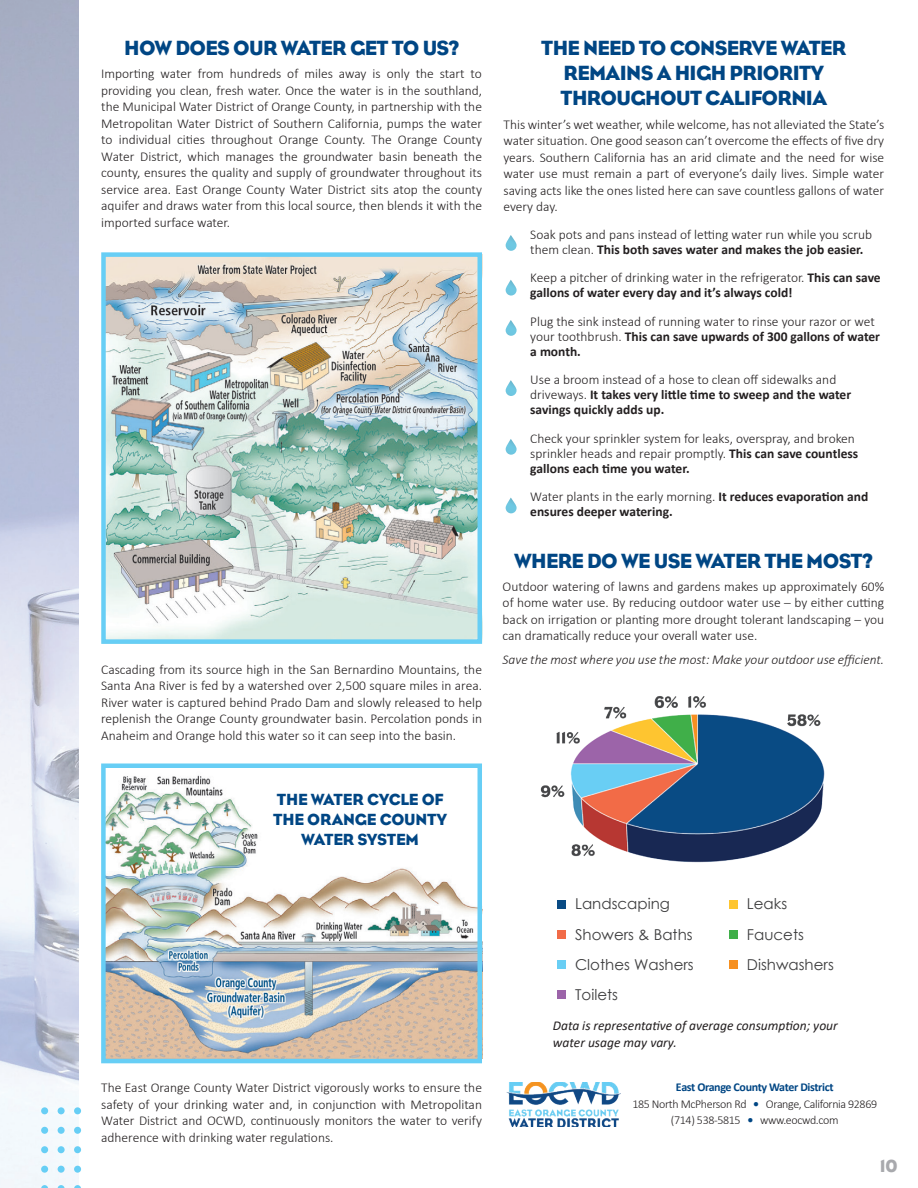
<style>
.page{position:relative;width:918px;height:1188px;background:#fff}
.page>*{position:absolute;margin:0;border:0;box-sizing:border-box;transform-origin:0 0}
.t1{font:21px/25.2px "Eagle";letter-spacing:-.03em;color:#004684;text-align:center}
.t2{font:18px "Eagle";color:#a8a9ad}
.t3{font:16.5px/19.8px "Eagle";letter-spacing:-.01em;color:#004684;text-align:center}
.t4{font:15px "Century Gothic";color:#3e3e3f}
.t5{font:300 13.5px/16.5px "Calibri";color:#231f20;text-align:justify}
.t6{font:700 13.5px/15px "Calibri";color:#231f20}
.t7{font:italic 13.5px/16.5px "Calibri";color:#231f20}
.t8{font:italic 300 13.5px "Calibri";color:#231f20}
.t9{font:300 12px/16.5px "Calibri";letter-spacing:-.03em;color:#231f20;text-align:center}
.s1{font-weight:700}
.s2{font-weight:300}
.s3{font-weight:700;color:#004684}
</style>
<div class="page">
<svg style="left:506px;top:235px;width:11px;height:16px"></svg>
<svg style="left:506px;top:320px;width:11px;height:16px"></svg>
<svg style="left:506px;top:380px;width:11px;height:16px"></svg>
<svg style="left:506px;top:439px;width:11px;height:16px"></svg>
<svg style="left:506px;top:498px;width:11px;height:15px"></svg>
<svg style="left:506px;top:280px;width:11px;height:16px"></svg>
<img style="left:106px;top:257px;width:371px;height:382px">
<img style="left:106px;top:775px;width:371px;height:283px">
<img style="left:507px;top:1082px;width:114px;height:44px">
<div style="left:101px;top:764px;width:381px;height:299px;border:4px solid #67cef5"></div>
<div style="left:101px;top:252px;width:381px;height:392px;border:4px solid #67cef5"></div>
<img style="left:0;top:0;width:78px;height:1188px">
<div style="left:41px;top:1107px;width:7px;height:7px;background:#67cef5;border-radius:50%"></div>
<div style="left:41px;top:1127px;width:7px;height:7px;background:#67cef5;border-radius:50%"></div>
<div style="left:41px;top:1146px;width:7px;height:7px;background:#67cef5;border-radius:50%"></div>
<div style="left:41px;top:1166px;width:7px;height:7px;background:#67cef5;border-radius:50%"></div>
<svg style="left:41px;top:1185px;width:7px;height:3px"></svg>
<div style="left:58px;top:1107px;width:7px;height:7px;background:#67cef5;border-radius:50%"></div>
<div style="left:58px;top:1127px;width:7px;height:7px;background:#67cef5;border-radius:50%"></div>
<div style="left:58px;top:1146px;width:7px;height:7px;background:#67cef5;border-radius:50%"></div>
<div style="left:58px;top:1166px;width:7px;height:7px;background:#67cef5;border-radius:50%"></div>
<svg style="left:58px;top:1185px;width:7px;height:3px"></svg>
<div style="left:74px;top:1107px;width:7px;height:7px;background:#67cef5;border-radius:50%"></div>
<div style="left:74px;top:1127px;width:7px;height:7px;background:#67cef5;border-radius:50%"></div>
<div style="left:74px;top:1146px;width:7px;height:7px;background:#67cef5;border-radius:50%"></div>
<div style="left:74px;top:1166px;width:7px;height:7px;background:#67cef5;border-radius:50%"></div>
<svg style="left:74px;top:1185px;width:7px;height:3px"></svg>
<img style="left:540px;top:696px;width:285px;height:167px">
<div style="left:557px;top:900px;width:9px;height:8px;background:#094b84"></div>
<div style="left:729px;top:900px;width:9px;height:8px;background:#fec530"></div>
<div style="left:557px;top:930px;width:9px;height:9px;background:#f16b48"></div>
<div style="left:729px;top:930px;width:9px;height:9px;background:#40af49"></div>
<div style="left:557px;top:960px;width:9px;height:9px;background:#69cef4"></div>
<div style="left:729px;top:960px;width:9px;height:9px;background:#f69020"></div>
<div style="left:557px;top:990px;width:9px;height:9px;background:#9c64a9"></div>
<h1 class="t1" style="left:124px;top:35px;width:336px">HOW DOES OUR WATER GET TO US?</h1>
<p class="t5" style="left:101px;top:65px;width:382px">Importing water from hundreds of miles away is only the start to providing you clean, fresh water. Once the water is in the southland, the Municipal Water District of Orange County, in partnership with the Metropolitan Water District of Southern California, pumps the water to individual cities throughout Orange County. The Orange County Water District, which manages the groundwater basin beneath the county, ensures the quality and supply of groundwater throughout its service area. East Orange County Water District sits atop the county aquifer and draws water from this local source, then blends it with the imported surface water.</p>
<p class="t5" style="left:101px;top:661px;width:382px">Cascading from its source high in the San Bernardino Mountains, the Santa Ana River is fed by a watershed over 2,500 square miles in area.<br>River water is captured behind Prado Dam and slowly released to help replenish the Orange County groundwater basin. Percolation ponds in Anaheim and Orange hold this water so it can seep into the basin.</p>
<p class="t3" style="left:273px;top:789px;width:176px">THE WATER CYCLE OF<br>THE ORANGE COUNTY<br>WATER SYSTEM</p>
<h1 class="t1" style="left:541px;top:35px;width:307px">THE NEED TO CONSERVE WATER<br>REMAINS A HIGH PRIORITY<br>THROUGHOUT CALIFORNIA</h1>
<p class="t5" style="left:503px;top:116px;width:382px">This winter’s wet weather, while welcome, has not alleviated the State’s water situation. One good season can’t overcome the effects of five dry years. Southern California has an arid climate and the need for wise water use must remain a part of everyone’s daily lives. Simple water saving acts like the ones listed here can save countless gallons of water every day.</p>
<p class="t5" style="left:530px;top:227px;width:343px;line-height:15px">Soak pots and pans instead of letting water run while you scrub them clean. <span class="s1">This both saves water and makes the job easier.</span></p>
<p class="t6" style="left:530px;top:270px;width:352px"><span class="s2">Keep a pitcher of drinking water in the refrigerator.</span> This can save gallons of water every day and it’s always cold!</p>
<p class="t5" style="left:530px;top:314px;width:351px;line-height:15px;text-align:left">Plug the sink instead of running water to rinse your razor or wet your toothbrush. <span class="s1">This can save upwards of 300 gallons of water a month.</span></p>
<p class="t6" style="left:530px;top:372px;width:322px"><span class="s2">Use a broom instead of a hose to clean off sidewalks and driveways.</span> It takes very little time to sweep and the water savings quickly adds up.</p>
<p class="t5" style="left:530px;top:431px;width:329px;line-height:15px;text-align:left">Check your sprinkler system for leaks, overspray, and broken sprinkler heads and repair promptly. <span class="s1">This can save countless gallons each time you water.</span></p>
<p class="t6" style="left:530px;top:489px;width:340px"><span class="s2">Water plants in the early morning.</span> It reduces evaporation and ensures deeper watering.</p>
<h1 class="t1" style="left:514px;top:548px;width:360px">WHERE DO WE USE WATER THE MOST?</h1>
<p class="t5" style="left:503px;top:578px;width:383px">Outdoor watering of lawns and gardens makes up approximately 60% of home water use. By reducing outdoor water use – by either cutting back on irrigation or planting more drought tolerant landscaping – you can dramatically reduce your overall water use.</p>
<p class="t8" style="left:503px;top:651px;width:383px">Save the most where you use the most: Make your outdoor use efficient.</p>
<p class="t5" style="left:101px;top:1079px;width:382px">The East Orange County Water District vigorously works to ensure the safety of your drinking water and, in conjunction with Metropolitan Water District and OCWD, continuously monitors the water to verify adherence with drinking water regulations.</p>
<p class="t4" style="left:575px;top:894px;width:96px">Landscaping</p>
<p class="t4" style="left:747px;top:894px;width:42px">Leaks</p>
<p class="t4" style="left:575px;top:924px;width:119px">Showers &amp; Baths</p>
<p class="t4" style="left:747px;top:924px;width:59px">Faucets</p>
<p class="t4" style="left:575px;top:954px;width:120px">Clothes Washers</p>
<p class="t4" style="left:747px;top:954px;width:88px">Dishwashers</p>
<p class="t4" style="left:575px;top:984px;width:44px">Toilets</p>
<p class="t7" style="left:553px;top:1017px;width:286px">Data is representative of average consumption; your water usage may vary.</p>
<p class="t9" style="left:632px;top:1079px;width:246px"><span class="s3">East Orange County Water District<br></span>185 North McPherson Rd <span class="s3">•</span> Orange, California 92869 (714) 538-5815 <span class="s3">•</span> www.eocwd.com</p>
<h2 class="t2" style="left:880px;top:1156px;width:19px">10</h2>
</div>
